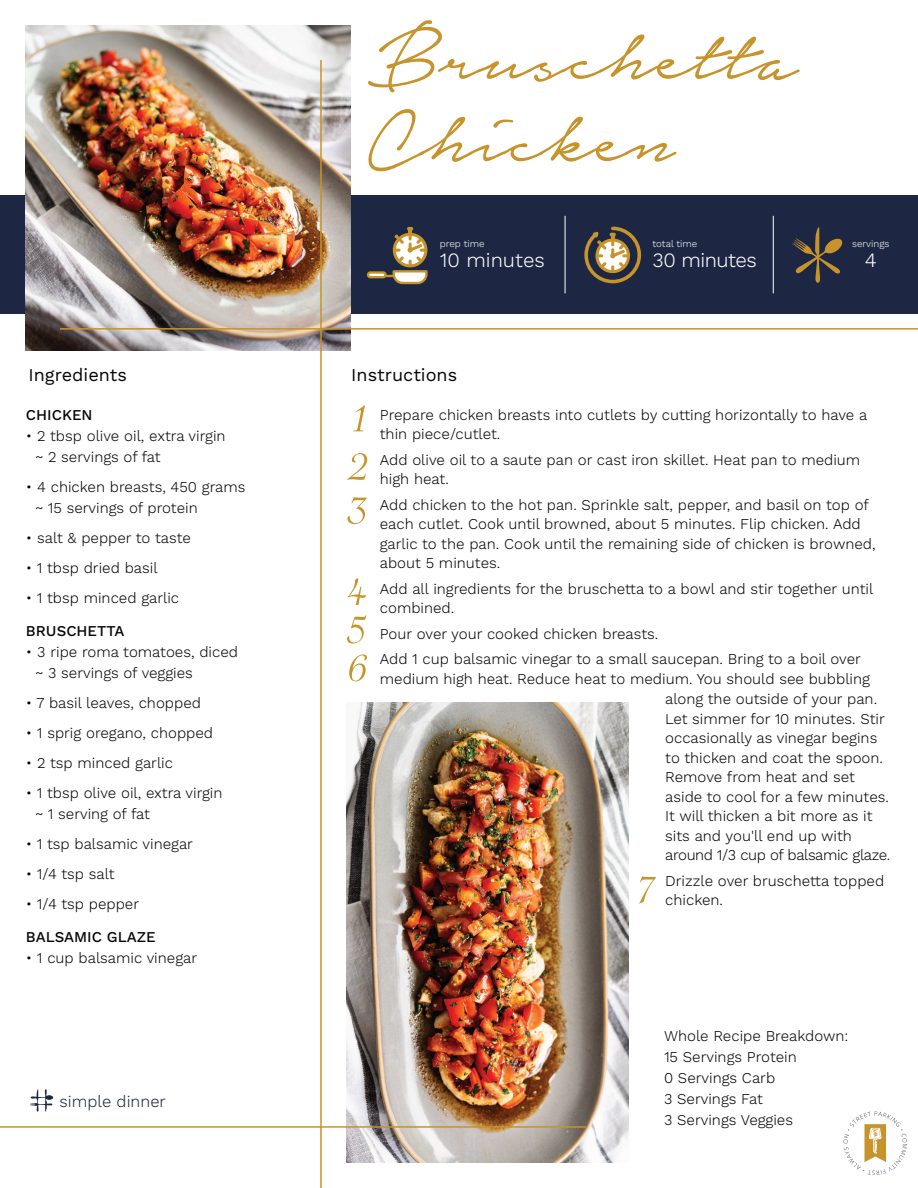
<style>
.page{position:relative;width:918px;height:1188px;background:#fff}
.page>*{position:absolute;margin:0;border:0;box-sizing:border-box;transform-origin:0 0}
.t1{font:106.5px/82.3px "Notera";color:#c7932b}
.t2{font:65.7px/48.3px "Savoye Let Plain";color:#c7932b}
.t3{font:300 20.25px "Work Sans";letter-spacing:-.015em;color:#fff}
.t4{font:18px "Work Sans";color:#040503}
.t5{font:300 16.35px "Work Sans";color:#1d2743}
.t6{font:300 15px/19.5px "Work Sans";color:#040503}
.t7{font:500 15px "Work Sans";color:#040503}
.t8{font:300 9.75px "Work Sans";color:#fff}
</style>
<div class="page">
<svg style="left:843px;top:1111px;width:64px;height:64px"></svg>
<div style="left:0;top:195px;width:918px;height:119px;background:#1d2743"></div>
<svg style="left:384px;top:227px;width:44px;height:58px"></svg>
<div style="left:368px;top:272px;width:17px;height:5px;background:#fff;border-radius:2px"></div>
<div style="left:367px;top:271px;width:20px;height:7px;border:2px solid #c7932b;border-radius:2px"></div>
<svg style="left:792px;top:227px;width:51px;height:56px"></svg>
<svg style="left:584px;top:226px;width:58px;height:58px"></svg>
<hr style="left:565px;top:216px;width:1px;height:77px;background:#fff">
<hr style="left:773px;top:216px;width:1px;height:77px;background:#fff">
<img style="left:346px;top:703px;width:283px;height:460px">
<img style="left:26px;top:26px;width:325px;height:325px">
<hr style="left:320px;top:60px;width:2px;height:1128px;background:#c7932b">
<hr style="left:60px;top:328px;width:858px;height:2px;background:#c7932b">
<hr style="left:0;top:1126px;width:586px;height:2px;background:#c7932b">
<svg style="left:30px;top:1089px;width:23px;height:23px"></svg>
<h1 class="t1" style="left:368px;top:18px;width:431px">Bruschetta<br>Chicken</h1>
<p class="t8" style="left:652px;top:238px;width:46px">total time</p>
<p class="t8" style="left:440px;top:238px;width:46px">prep time</p>
<h3 class="t3" style="left:440px;top:248px;width:106px">10 minutes</h3>
<h3 class="t3" style="left:653px;top:248px;width:106px">30 minutes</h3>
<p class="t8" style="left:852px;top:238px;width:39px">servings</p>
<h3 class="t3" style="left:865px;top:248px;width:13px">4</h3>
<p class="t4" style="left:28px;top:365px;width:100px">Ingredients</p>
<p class="t4" style="left:351px;top:365px;width:107px">Instructions</p>
<h2 class="t2" style="left:351px;top:388px;width:21px">1<br>2</h2>
<h2 class="t2" style="left:349px;top:464px;width:22px;line-height:81.4px">3<br>4</h2>
<h2 class="t2" style="left:349px;top:599px;width:20px">5</h2>
<h2 class="t2" style="left:349px;top:637px;width:22px">6</h2>
<p class="t6" style="left:380px;top:405px;width:489px">Prepare chicken breasts into cutlets by cutting horizontally to have a thin piece/cutlet.</p>
<p class="t6" style="left:380px;top:450px;width:482px">Add olive oil to a saute pan or cast iron skillet. Heat pan to medium high heat.</p>
<p class="t6" style="left:380px;top:495px;width:497px">Add chicken to the hot pan. Sprinkle salt, pepper, and basil on top of each cutlet. Cook until browned, about 5 minutes. Flip chicken. Add garlic to the pan. Cook until the remaining side of chicken is browned, about 5 minutes.</p>
<p class="t6" style="left:380px;top:579px;width:495px">Add all ingredients for the bruschetta to a bowl and stir together until combined.</p>
<p class="t6" style="left:380px;top:621px;width:483px;line-height:25.5px">Pour over your cooked chicken breasts.<br>Add 1 cup balsamic vinegar to a small saucepan. Bring to a boil over</p>
<p class="t6" style="left:380px;top:669px;width:492px">medium high heat. Reduce heat to medium. You should see bubbling</p>
<p class="t7" style="left:26px;top:406px;width:68px">CHICKEN</p>
<p class="t6" style="left:36px;top:426px;width:192px;line-height:21px;text-indent:-10px">• 2 tbsp olive oil, extra virgin ~ 2 servings of fat</p>
<p class="t6" style="left:36px;top:477px;width:211px;line-height:21px;text-indent:-10px">• 4 chicken breasts, 450 grams ~ 15 servings of protein</p>
<p class="t6" style="left:26px;top:529px;width:167px">• salt &amp; pepper to taste</p>
<p class="t6" style="left:26px;top:559px;width:133px">• 1 tbsp dried basil</p>
<p class="t6" style="left:26px;top:589px;width:155px">• 1 tbsp minced garlic</p>
<p class="t7" style="left:26px;top:622px;width:100px">BRUSCHETTA</p>
<p class="t6" style="left:36px;top:642px;width:204px;line-height:21px;text-indent:-10px">• 3 ripe roma tomatoes, diced ~ 3 servings of veggies</p>
<p class="t6" style="left:26px;top:694px;width:177px">• 7 basil leaves, chopped</p>
<p class="t6" style="left:26px;top:724px;width:189px">• 1 sprig oregano, chopped</p>
<p class="t6" style="left:26px;top:754px;width:149px">• 2 tsp minced garlic</p>
<p class="t6" style="left:36px;top:783px;width:189px;line-height:21px;text-indent:-10px">• 1 tbsp olive oil, extra virgin ~ 1 serving of fat</p>
<p class="t6" style="left:26px;top:835px;width:169px">• 1 tsp balsamic vinegar</p>
<p class="t6" style="left:26px;top:865px;width:90px">• 1/4 tsp salt</p>
<p class="t6" style="left:26px;top:895px;width:115px">• 1/4 tsp pepper</p>
<p class="t7" style="left:26px;top:928px;width:131px">BALSAMIC GLAZE</p>
<p class="t6" style="left:26px;top:949px;width:173px">• 1 cup balsamic vinegar</p>
<p class="t6" style="left:665px;top:690px;width:227px">along the outside of your pan.<br>Let simmer for 10 minutes. Stir occasionally as vinegar begins to thicken and coat the spoon.<br>Remove from heat and set aside to cool for a few minutes.<br>It will thicken a bit more as it sits and you'll end up with around 1/3 cup of balsamic glaze.</p>
<p class="t6" style="left:665px;top:872px;width:221px">Drizzle over bruschetta topped chicken.</p>
<h2 class="t2" style="left:639px;top:860px;width:17px">7</h2>
<p class="t5" style="left:60px;top:1091px;width:108px">simple dinner</p>
<p class="t6" style="left:664px;top:1026px;width:186px;line-height:21px">Whole Recipe Breakdown:<br>15 Servings Protein<br>0 Servings Carb<br>3 Servings Fat<br>3 Servings Veggies</p>
</div>
